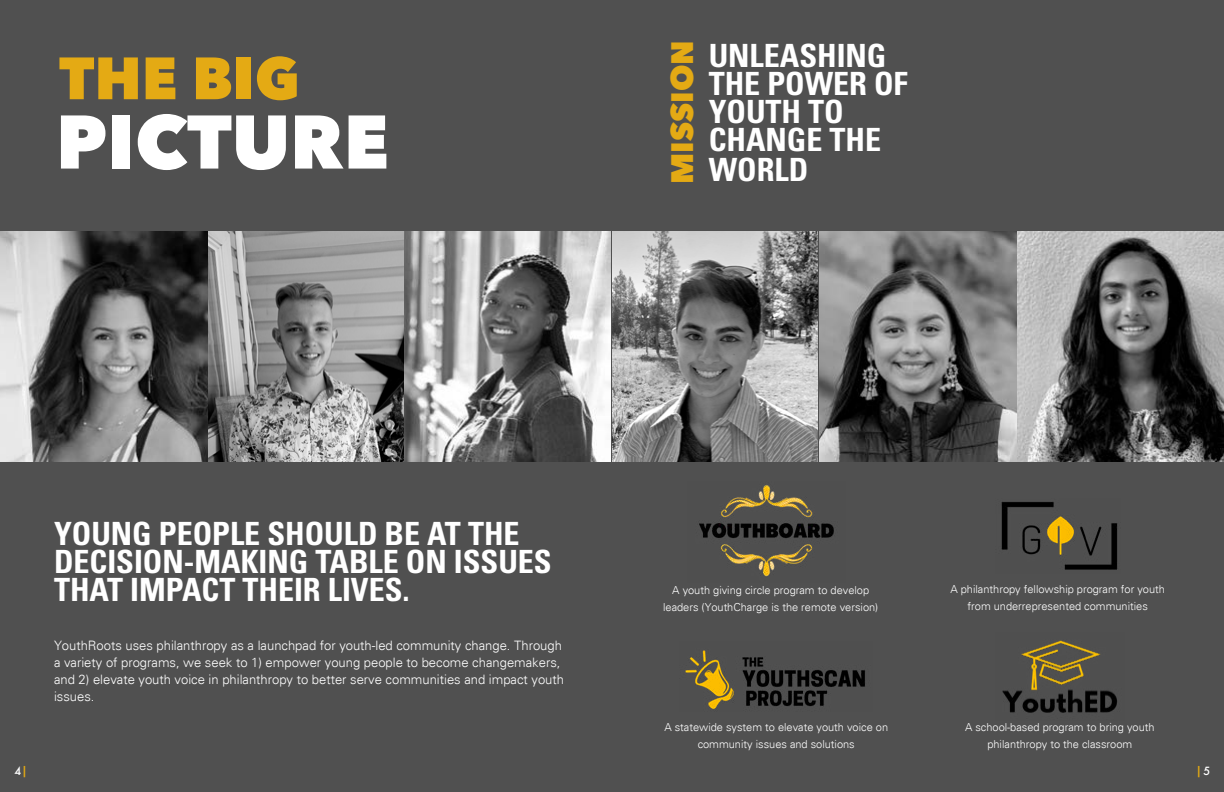
<style>
.page{position:relative;width:1224px;height:792px;background:#505050}
.page>*{position:absolute;margin:0;border:0;box-sizing:border-box;transform-origin:0 0}
.t1{font:800 75px "Avenir Next";color:#fff}
.t2{font:800 59px "Avenir Next";color:#e4aa14}
.t3{font:700 condensed 32px/28px "Univers LT Std";color:#fff}
.t4{font:800 31px "Avenir Next";color:#e4aa14}
.t5{font:300 13px/17px "Univers";color:#fff}
.t6{font:500 12px "Futura";color:#e4aa14}
.t7{font:300 11px/17px "Univers";color:#fff;text-align:center}
.t8{font:500 11px "Futura";color:#fff}
.s1{font-size:12px;color:#e4aa14}
.s2{font-size:11px;color:#fff}
</style>
<div class="page">
<img style="left:207px;top:232px;width:197px;height:230px">
<img style="left:404px;top:232px;width:820px;height:230px">
<img style="left:0;top:232px;width:207px;height:230px">
<img style="left:1001px;top:502px;width:117px;height:68px">
<img style="left:685px;top:650px;width:180px;height:59px">
<img style="left:1002px;top:640px;width:115px;height:73px">
<img style="left:699px;top:485px;width:135px;height:92px">
<h2 class="t2" style="left:59px;top:42px;width:242px">THE BIG</h2>
<h1 class="t1" style="left:56px;top:96px;width:334px">PICTURE</h1>
<h3 class="t4" style="left:663px;top:184px;width:145px;rotate:-90deg">MISSION</h3>
<h3 class="t3" style="left:709px;top:42px;width:201px">UNLEASHING<br>THE POWER OF<br>YOUTH TO<br>CHANGE THE</h3>
<h3 class="t3" style="left:709px;top:156px;width:101px">WORLD</h3>
<h3 class="t3" style="left:54px;top:520px;width:499px">YOUNG PEOPLE SHOULD BE AT THE<br>DECISION-MAKING TABLE ON ISSUES<br>THAT IMPACT THEIR LIVES.</h3>
<p class="t5" style="left:54px;top:637px;width:512px">YouthRoots uses philanthropy as a launchpad for youth-led community change. Through a variety of programs, we seek to 1) empower young people to become changemakers, and 2) elevate youth voice in philanthropy to better serve communities and impact youth issues.</p>
<p class="t7" style="left:663px;top:582px;width:217px">A youth giving circle program to develop leaders (YouthCharge is the remote version)</p>
<p class="t7" style="left:950px;top:581px;width:216px">A philanthropy fellowship program for youth from underrepresented communities</p>
<p class="t7" style="left:664px;top:718px;width:225px">A statewide system to elevate youth voice on community issues and solutions</p>
<p class="t7" style="left:965px;top:718px;width:191px">A school-based program to bring youth philanthropy to the classroom</p>
<p class="t8" style="left:14px;top:763px;width:15px">4<span class="s1">|</span></p>
<p class="t6" style="left:1195px;top:762px;width:16px">|<span class="s2">5</span></p>
</div>
